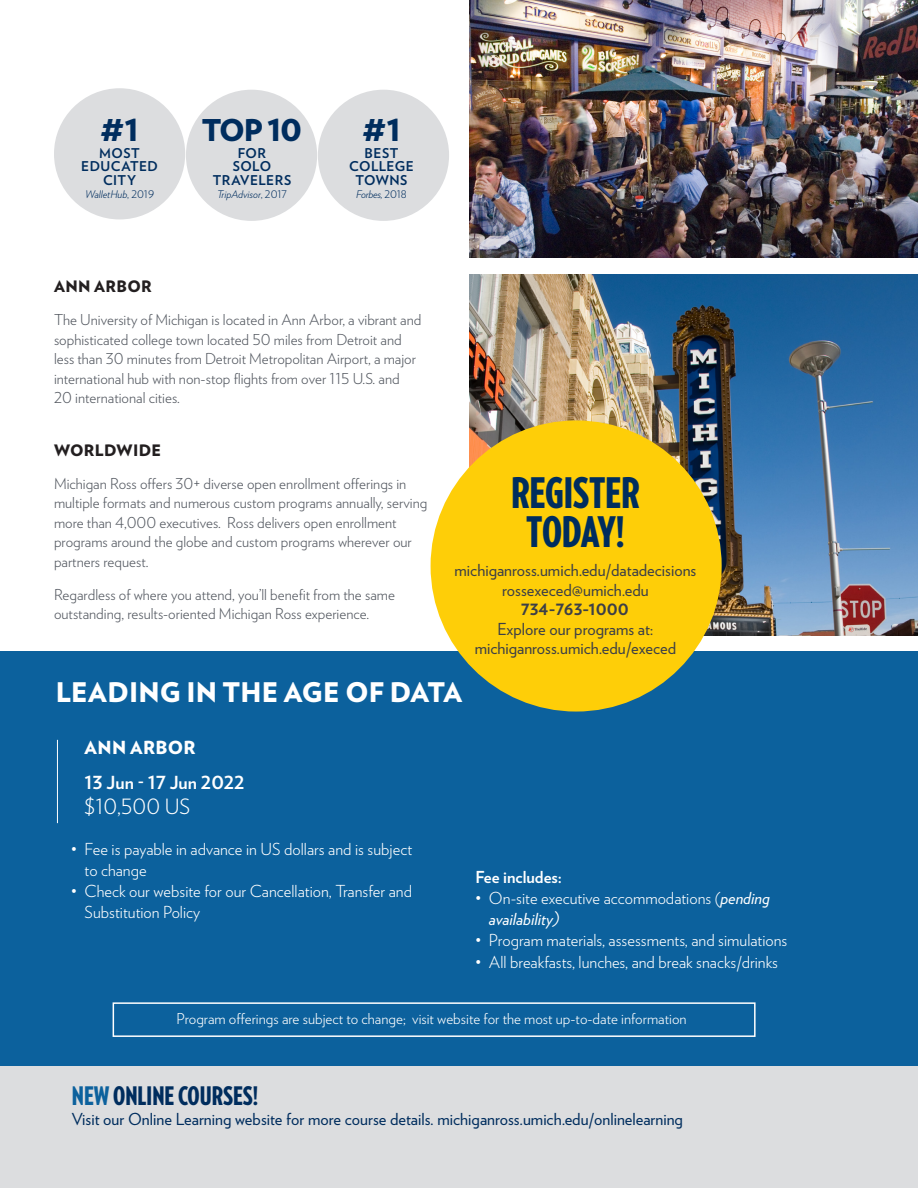
<style>
.page{position:relative;width:918px;height:1188px;background:#fff}
.page>*{position:absolute;margin:0;border:0;box-sizing:border-box;transform-origin:0 0}
.CTA___Large_Heading{font:900 42px/39px "Verlag Compressed";letter-spacing:-.01em;color:#002d5e;text-align:center}
.Stat_Number{font:900 30px "Verlag";color:#002d5e}
.t1{font:900 27px "Verlag";letter-spacing:.005em;color:#fff}
.Cover___Locations{font:900 25.5px "Verlag Compressed";color:#002d5e}
.t2{font:300 21px "Verlag";color:#fff}
.CTA___Details{font:700 19.5px "Verlag";color:#3c3f47}
.t3{font:700 18px "Verlag";color:#fff}
.t4{font:900 18px "Verlag";letter-spacing:.02em;color:#fff}
.Bullet_1{font:300 16.5px/21px "Verlag";color:#fff}
.CTA___Details-2{font:16.5px/19.5px "Verlag";color:#3c3f47;text-align:center}
.Cover___Dates{font:16.5px "Verlag";color:#002d5e}
.t5{font:700 16.5px "Verlag";color:#fff}
.Body_Copy{font:900 15.75px "Verlag";letter-spacing:.02em;color:#231f20}
.Body_Copy-2{font:300 15px/19.5px "Verlag";color:#535860}
.Body_Copy-3{font:300 15px "Verlag";color:#fff}
.Stat_Description{font:700 13.5px/13.5px "Verlag";letter-spacing:.035em;color:#002d5e;text-align:center}
.Stat_Pub_Attribution{font:italic 300 10.5px "Verlag";color:#002d5e}
.s1{font-style:normal}
.s2{font-weight:400;font-style:italic}
.s3{color:#0c619d}
</style>
<div class="page">
<div style="left:54px;top:88px;width:131px;height:131px;background:#dcdddf;border-radius:50%"></div>
<div style="left:318px;top:90px;width:131px;height:131px;background:#dcdddf;border-radius:50%"></div>
<div style="left:186px;top:90px;width:131px;height:131px;background:#dcdddf;border-radius:50%"></div>
<img style="left:469px;top:274px;width:449px;height:362px">
<div style="left:0;top:651px;width:918px;height:537px;background:#0c619d"></div>
<hr style="left:57px;top:740px;width:1px;height:83px;background:#fff">
<img style="left:469px;top:0;width:449px;height:257px">
<div style="left:432px;top:422px;width:288px;height:288px;background:#fece08;border-radius:50%"></div>
<div style="left:0;top:1066px;width:918px;height:122px;background:#dcdddf"></div>
<div style="left:113px;top:1002px;width:643px;height:35px;border:2px solid #fff"></div>
<p class="Stat_Number" style="left:100px;top:105px;width:40px">#1</p>
<p class="Stat_Description" style="left:81px;top:146px;width:78px">MOST<br>EDUCATED<br>CITY</p>
<p class="Stat_Pub_Attribution" style="left:85px;top:187px;width:71px">WalletHub<span class="s1">, 2019</span></p>
<p class="Stat_Number" style="left:202px;top:105px;width:102px">TOP 10</p>
<p class="Stat_Description" style="left:213px;top:146px;width:80px">FOR<br>SOLO<br>TRAVELERS</p>
<p class="Stat_Pub_Attribution" style="left:217px;top:187px;width:71px">TripAdvisor<span class="s1">, 2017</span></p>
<p class="Stat_Number" style="left:362px;top:105px;width:40px">#1</p>
<p class="Stat_Description" style="left:349px;top:146px;width:66px">BEST<br>COLLEGE<br>TOWNS</p>
<p class="Stat_Pub_Attribution" style="left:356px;top:187px;width:52px">Forbes, <span class="s1">2018</span></p>
<p class="Body_Copy" style="left:54px;top:273px;width:99px">ANN ARBOR</p>
<p class="Body_Copy-2" style="left:54px;top:309px;width:369px">The University of Michigan is located in Ann Arbor, a vibrant and sophisticated college town located 50 miles from Detroit and less than 30 minutes from Detroit Metropolitan Airport, a major international hub with non-stop flights from over 115 U.S. and 20 international cities.</p>
<p class="Body_Copy" style="left:54px;top:437px;width:109px">WORLDWIDE</p>
<p class="Body_Copy-2" style="left:54px;top:473px;width:375px">Michigan Ross offers 30+ diverse open enrollment offerings in multiple formats and numerous custom programs annually, serving more than 4,000 executives. Ross delivers open enrollment programs around the globe and custom programs wherever our partners request.</p>
<p class="Body_Copy-2" style="left:54px;top:584px;width:342px">Regardless of where you attend, you’ll benefit from the same outstanding, results-oriented Michigan Ross experience.</p>
<p class="CTA___Large_Heading" style="left:511px;top:472px;width:130px">REGISTER<br>TODAY!</p>
<p class="CTA___Details-2" style="left:455px;top:560px;width:243px">michiganross.umich.edu/datadecisions rossexeced@umich.edu</p>
<p class="CTA___Details" style="left:521px;top:593px;width:109px">734-763-1000</p>
<p class="CTA___Details-2" style="left:475px;top:618px;width:203px">Explore our programs at: michiganross.umich.edu/execed</p>
<h1 class="t1" style="left:56px;top:670px;width:408px">LEADING IN THE AGE OF DATA</h1>
<h2 class="t4" style="left:85px;top:733px;width:113px">ANN ARBOR</h2>
<h3 class="t3" style="left:85px;top:768px;width:162px">13 Jun - 17 Jun 2022</h3>
<h3 class="t2" style="left:85px;top:791px;width:107px">$10,500 US</h3>
<p class="Bullet_1" style="left:85px;top:837px;width:329px;text-indent:-14px">• Fee is payable in advance in US dollars and is subject to change</p>
<p class="Bullet_1" style="left:85px;top:879px;width:329px;text-indent:-14px">• Check our website for our Cancellation, Transfer and<br>Substitution Policy</p>
<h3 class="t5" style="left:475px;top:864px;width:88px">Fee includes:</h3>
<p class="Bullet_1" style="left:489px;top:887px;width:282px;text-indent:-14px">• On-site executive accommodations (<span class="s2">pending availability)</span></p>
<p class="Bullet_1" style="left:475px;top:929px;width:313px">• Program materials, assessments, and simulations</p>
<p class="Bullet_1" style="left:475px;top:951px;width:304px">• All breakfasts, lunches, and break snacks/drinks</p>
<p class="Body_Copy-3" style="left:177px;top:1008px;width:512px">Program offerings are subject to change; visit website for the most up-to-date information</p>
<p class="Cover___Locations" style="left:72px;top:1077px;width:188px"><span class="s3">NEW</span>ONLINE COURSES!</p>
<p class="Cover___Dates" style="left:72px;top:1106px;width:613px">Visit our Online Learning website for more course details. michiganross.umich.edu/onlinelearning</p>
</div>
